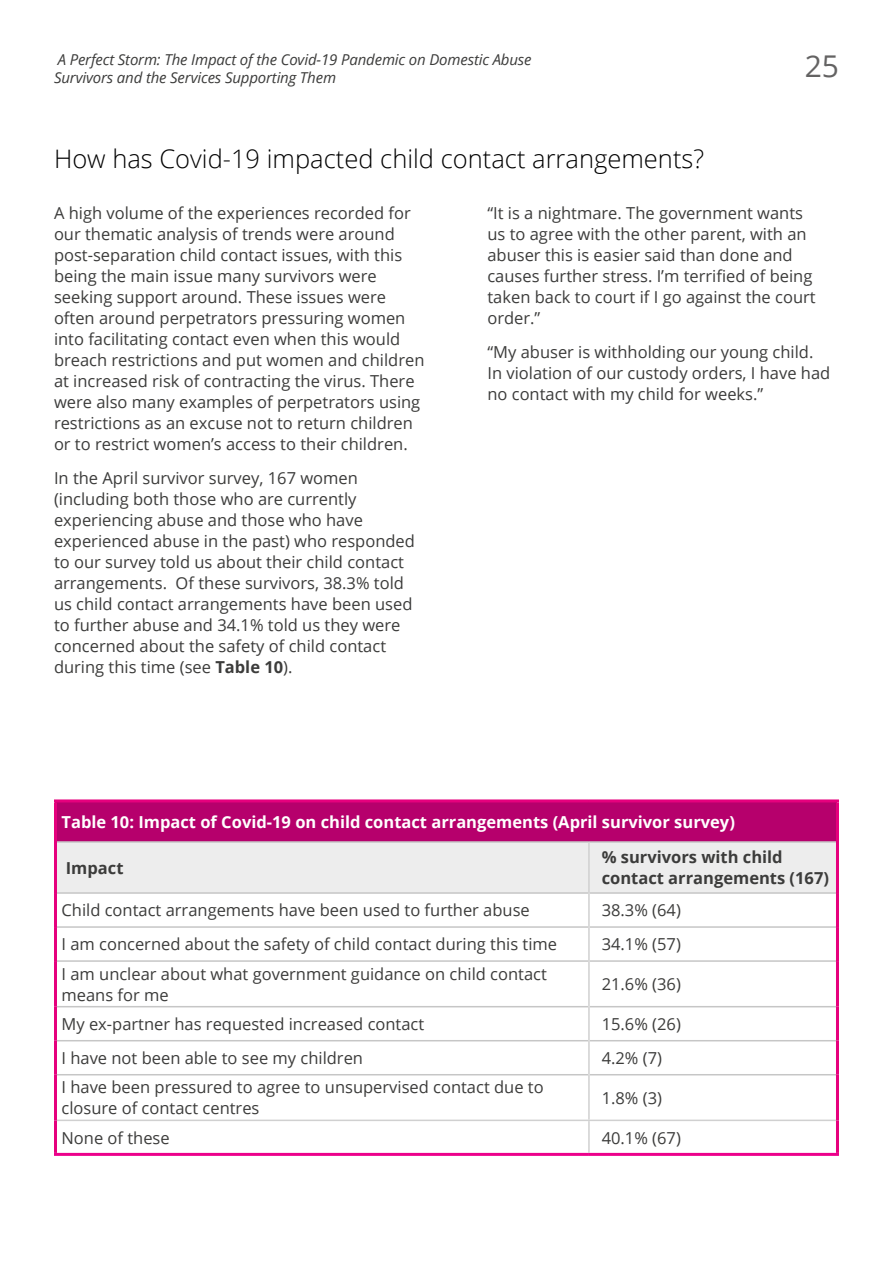
<style>
.page{position:relative;width:893px;height:1263px;background:#fff}
.page>*{position:absolute;margin:0;border:0;box-sizing:border-box;transform-origin:0 0}
.t1{font:30px "Open Sans";color:#646363}
.t2{font:300 25.5px "Open Sans";color:#000}
.t3{font:16.5px/21px "Open Sans";color:#3c3c3b}
.t4{font:700 16.5px "Open Sans";color:#fff}
.t5{font:700 16.5px/21px "Open Sans";color:#3c3c3b}
.t6{font:italic 15px/18px "Open Sans";letter-spacing:-.01em;color:#3c3c3b}
.s1{font-weight:700}
</style>
<div class="page">
<div style="left:56px;top:801px;width:781px;height:41px;background:#b6006c"></div>
<div style="left:57px;top:843px;width:779px;height:49px;background:#ededed"></div>
<hr style="left:57px;top:841px;width:532px;height:2px;background:#c6c6c6">
<hr style="left:589px;top:841px;width:247px;height:2px;background:#c6c6c6">
<hr style="left:57px;top:892px;width:531px;height:2px;background:#c6c6c6">
<hr style="left:590px;top:892px;width:246px;height:2px;background:#c6c6c6">
<hr style="left:57px;top:926px;width:531px;height:2px;background:#c6c6c6">
<hr style="left:590px;top:926px;width:246px;height:2px;background:#c6c6c6">
<hr style="left:57px;top:960px;width:531px;height:2px;background:#c6c6c6">
<hr style="left:590px;top:960px;width:246px;height:2px;background:#c6c6c6">
<hr style="left:57px;top:1006px;width:531px;height:1px;background:#c6c6c6">
<hr style="left:590px;top:1006px;width:246px;height:1px;background:#c6c6c6">
<hr style="left:57px;top:1040px;width:531px;height:1px;background:#c6c6c6">
<hr style="left:590px;top:1040px;width:246px;height:1px;background:#c6c6c6">
<hr style="left:57px;top:1074px;width:531px;height:1px;background:#c6c6c6">
<hr style="left:590px;top:1074px;width:246px;height:1px;background:#c6c6c6">
<hr style="left:54px;top:799px;width:535px;height:3px;background:#e6007d">
<hr style="left:54px;top:802px;width:3px;height:40px;background:#e6007d">
<hr style="left:589px;top:799px;width:250px;height:3px;background:#e6007d">
<hr style="left:836px;top:802px;width:3px;height:40px;background:#e6007d">
<hr style="left:54px;top:842px;width:3px;height:51px;background:#e6007d">
<hr style="left:836px;top:842px;width:3px;height:51px;background:#e6007d">
<hr style="left:54px;top:893px;width:3px;height:34px;background:#e6007d">
<hr style="left:836px;top:893px;width:3px;height:34px;background:#e6007d">
<hr style="left:54px;top:927px;width:3px;height:34px;background:#e6007d">
<hr style="left:836px;top:927px;width:3px;height:34px;background:#e6007d">
<hr style="left:54px;top:961px;width:3px;height:46px;background:#e6007d">
<hr style="left:836px;top:961px;width:3px;height:46px;background:#e6007d">
<hr style="left:54px;top:1007px;width:3px;height:34px;background:#e6007d">
<hr style="left:836px;top:1007px;width:3px;height:34px;background:#e6007d">
<hr style="left:54px;top:1041px;width:3px;height:34px;background:#e6007d">
<hr style="left:836px;top:1041px;width:3px;height:34px;background:#e6007d">
<hr style="left:54px;top:1075px;width:3px;height:45px;background:#e6007d">
<hr style="left:836px;top:1075px;width:3px;height:45px;background:#e6007d">
<hr style="left:54px;top:1120px;width:3px;height:33px;background:#e6007d">
<hr style="left:836px;top:1120px;width:3px;height:33px;background:#e6007d">
<hr style="left:54px;top:1153px;width:535px;height:3px;background:#ec008b">
<hr style="left:589px;top:1153px;width:250px;height:3px;background:#ec008b">
<hr style="left:588px;top:893px;width:2px;height:34px;background:#d0d0d0">
<hr style="left:588px;top:927px;width:2px;height:34px;background:#d0d0d0">
<hr style="left:588px;top:961px;width:2px;height:46px;background:#d0d0d0">
<hr style="left:588px;top:1007px;width:2px;height:34px;background:#d0d0d0">
<hr style="left:588px;top:1041px;width:2px;height:34px;background:#d0d0d0">
<hr style="left:588px;top:1075px;width:2px;height:44px;background:#d0d0d0">
<hr style="left:57px;top:1119px;width:532px;height:2px;background:#d0d0d0">
<hr style="left:589px;top:1119px;width:247px;height:2px;background:#d0d0d0">
<hr style="left:588px;top:1121px;width:2px;height:32px;background:#d0d0d0">
<hr style="left:588px;top:843px;width:2px;height:50px;background:#d0d0d0">
<p class="t6" style="left:54px;top:53px;width:479px">A Perfect Storm: The Impact of the Covid-19 Pandemic on Domestic Abuse<br>Survivors and the Services Supporting Them</p>
<h1 class="t1" style="left:805px;top:46px;width:36px">25</h1>
<h2 class="t2" style="left:54px;top:149px;width:652px">How has Covid-19 impacted child contact arrangements?</h2>
<p class="t3" style="left:54px;top:204px;width:372px">A high volume of the experiences recorded for our thematic analysis of trends were around post-separation child contact issues, with this being the main issue many survivors were seeking support around. These issues were often around perpetrators pressuring women into facilitating contact even when this would breach restrictions and put women and children at increased risk of contracting the virus. There were also many examples of perpetrators using restrictions as an excuse not to return children or to restrict women’s access to their children.</p>
<p class="t3" style="left:54px;top:469px;width:362px">In the April survivor survey, 167 women (including both those who are currently experiencing abuse and those who have experienced abuse in the past) who responded to our survey told us about their child contact arrangements. Of these survivors, 38.3% told us child contact arrangements have been used to further abuse and 34.1% told us they were concerned about the safety of child contact during this time (see <span class="s1">Table 10</span>).</p>
<p class="t3" style="left:487px;top:204px;width:330px">“It is a nightmare. The government wants us to agree with the other parent, with an abuser this is easier said than done and causes further stress. I’m terrified of being taken back to court if I go against the court order.”</p>
<p class="t3" style="left:487px;top:343px;width:344px">“My abuser is withholding our young child.<br>In violation of our custody orders, I have had no contact with my child for weeks.”</p>
<p class="t4" style="left:62px;top:815px;width:675px">Table 10: Impact of Covid-19 on child contact arrangements (April survivor survey)</p>
<p class="t5" style="left:66px;top:859px;width:59px">Impact</p>
<p class="t5" style="left:602px;top:848px;width:229px">% survivors with child contact arrangements (167)</p>
<p class="t3" style="left:62px;top:901px;width:470px">Child contact arrangements have been used to further abuse</p>
<p class="t3" style="left:602px;top:899px;width:81px">38.3% (64)</p>
<p class="t3" style="left:62px;top:935px;width:497px">I am concerned about the safety of child contact during this time</p>
<p class="t3" style="left:602px;top:933px;width:81px">34.1% (57)</p>
<p class="t3" style="left:62px;top:965px;width:487px">I am unclear about what government guidance on child contact means for me</p>
<p class="t3" style="left:602px;top:973px;width:81px">21.6% (36)</p>
<p class="t3" style="left:62px;top:1015px;width:364px">My ex-partner has requested increased contact</p>
<p class="t3" style="left:602px;top:1013px;width:81px">15.6% (26)</p>
<p class="t3" style="left:62px;top:1049px;width:303px">I have not been able to see my children</p>
<p class="t3" style="left:602px;top:1047px;width:62px">4.2% (7)</p>
<p class="t3" style="left:62px;top:1078px;width:484px">I have been pressured to agree to unsupervised contact due to closure of contact centres</p>
<p class="t3" style="left:602px;top:1087px;width:62px">1.8% (3)</p>
<p class="t3" style="left:62px;top:1129px;width:110px">None of these</p>
<p class="t3" style="left:602px;top:1127px;width:81px">40.1% (67)</p>
</div>
